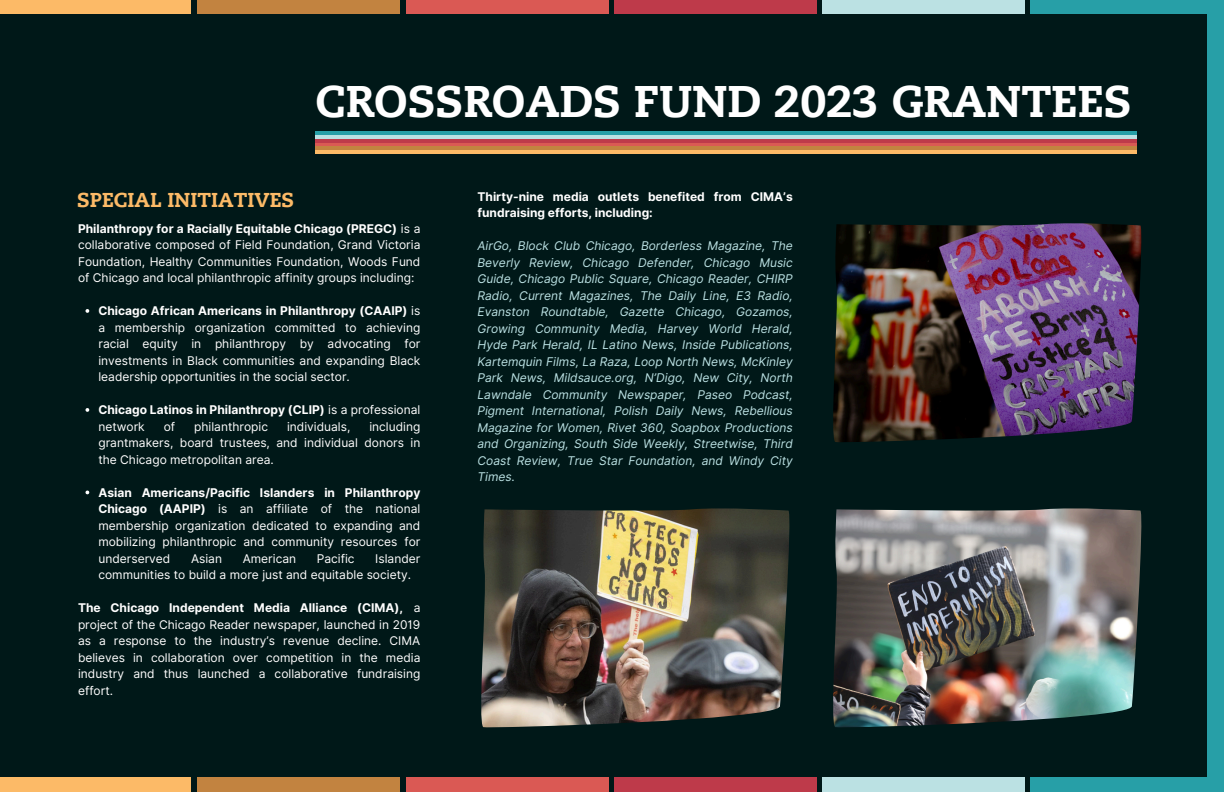
<style>
.page{position:relative;width:1224px;height:792px;background:#fff}
.page>*{position:absolute;margin:0;border:0;box-sizing:border-box;transform-origin:0 0}
.t1{font:800 44.1px "Caecilia LT Pro 85";color:#fff}
.t2{font:800 20px "Caecilia LT Pro 85";color:#fcba67}
.t3{font:12px/16.5px "Inter";color:#fff;text-align:justify}
.t4{font:italic 12px/16.5px "Inter";color:#bbe1e3;text-align:justify}
.t5{font:700 12px/16.5px "Inter";color:#fff}
.s1{font-weight:700}
.s2{font-weight:400}
</style>
<div class="page">
<div style="left:1031px;top:0;width:193px;height:792px;background:#279fa7"></div>
<div style="left:614px;top:0;width:203px;height:792px;background:#be3a4a"></div>
<div style="left:0;top:0;width:190px;height:792px;background:#fcba67"></div>
<div style="left:822px;top:0;width:203px;height:792px;background:#bbe1e3"></div>
<div style="left:406px;top:0;width:202px;height:792px;background:#da5954"></div>
<div style="left:197px;top:0;width:202px;height:792px;background:#c28340"></div>
<div style="left:0;top:15px;width:1206px;height:762px;background:#001818"></div>
<hr style="left:316px;top:131px;width:821px;height:4px;background:#279fa7">
<hr style="left:316px;top:139px;width:821px;height:4px;background:#be3a4a">
<hr style="left:316px;top:150px;width:821px;height:4px;background:#fcba67">
<hr style="left:316px;top:135px;width:821px;height:4px;background:#bbe1e3">
<hr style="left:316px;top:143px;width:821px;height:3px;background:#da5954">
<hr style="left:316px;top:146px;width:821px;height:4px;background:#c28340">
<img style="left:481px;top:509px;width:309px;height:219px">
<svg style="left:86px;top:309px;width:3px;height:4px"></svg>
<svg style="left:86px;top:408px;width:3px;height:4px"></svg>
<img style="left:833px;top:223px;width:309px;height:219px">
<img style="left:833px;top:508px;width:309px;height:219px">
<p class="t1" style="left:316px;top:83px;width:818px">CROSSROADS FUND 2023 GRANTEES</p>
<h3 class="t2" style="left:77px;top:191px;width:218px">SPECIAL INITIATIVES</h3>
<p class="t5" style="left:478px;top:188px;width:317px">Thirty-nine media outlets benefited from CIMA’s fundraising efforts, including:</p>
<p class="t4" style="left:478px;top:238px;width:317px">AirGo, Block Club Chicago, Borderless Magazine, The Beverly Review, Chicago Defender, Chicago Music Guide, Chicago Public Square, Chicago Reader, CHIRP Radio, Current Magazines, The Daily Line, E3 Radio, Evanston Roundtable, Gazette Chicago, Gozamos, Growing Community Media, Harvey World Herald, Hyde Park Herald, IL Latino News, Inside Publications, Kartemquin Films, La Raza, Loop North News, McKinley Park News, Mildsauce.org, N’Digo, New City, North Lawndale Community Newspaper, Paseo Podcast, Pigment International, Polish Daily News, Rebellious Magazine for Women, Rivet 360, Soapbox Productions and Organizing, South Side Weekly, Streetwise, Third Coast Review, True Star Foundation, and Windy City Times.</p>
<h2 class="t3" style="left:78px;top:220px;width:344px"><span class="s1">Philanthropy for a Racially Equitable Chicago (PREGC)</span> is a collaborative composed of Field Foundation, Grand Victoria Foundation, Healthy Communities Foundation, Woods Fund of Chicago and local philanthropic affinity groups including:</h2>
<p class="t3" style="left:98px;top:302px;width:324px"><span class="s1">Chicago African Americans in Philanthropy (CAAIP)</span> is a membership organization committed to achieving racial equity in philanthropy by advocating for investments in Black communities and expanding Black leadership opportunities in the social sector.</p>
<p class="t5" style="left:98px;top:401px;width:324px">Chicago Latinos in Philanthropy (CLIP) <span class="s2">is a professional network</span></p>
<p class="t3" style="left:164px;top:418px;width:13px">of</p>
<p class="t3" style="left:194px;top:418px;width:75px">philanthropic</p>
<p class="t3" style="left:287px;top:418px;width:65px">individuals,</p>
<p class="t3" style="left:98px;top:418px;width:324px;text-indent:271px">including grantmakers, board trustees, and individual donors in the Chicago metropolitan area.</p>
<p class="t3" style="left:98px;top:484px;width:324px"><span class="s1">Asian Americans/Pacific Islanders in Philanthropy Chicago (AAPIP)</span> is an affiliate of the national membership organization dedicated to expanding and mobilizing philanthropic and community resources for underserved</p>
<p class="t3" style="left:191px;top:550px;width:33px">Asian</p>
<p class="t3" style="left:243px;top:550px;width:55px">American</p>
<p class="t3" style="left:317px;top:550px;width:39px">Pacific</p>
<p class="t3" style="left:98px;top:550px;width:324px;text-indent:277px">Islander communities to build a more just and equitable society.</p>
<p class="t3" style="left:78px;top:599px;width:344px"><span class="s1">The Chicago Independent Media Alliance (CIMA),</span> a project of the Chicago Reader newspaper, launched in 2019 as a response to the industry’s revenue decline. CIMA believes in collaboration over competition in the media industry and thus launched a collaborative fundraising effort.</p>
</div>
